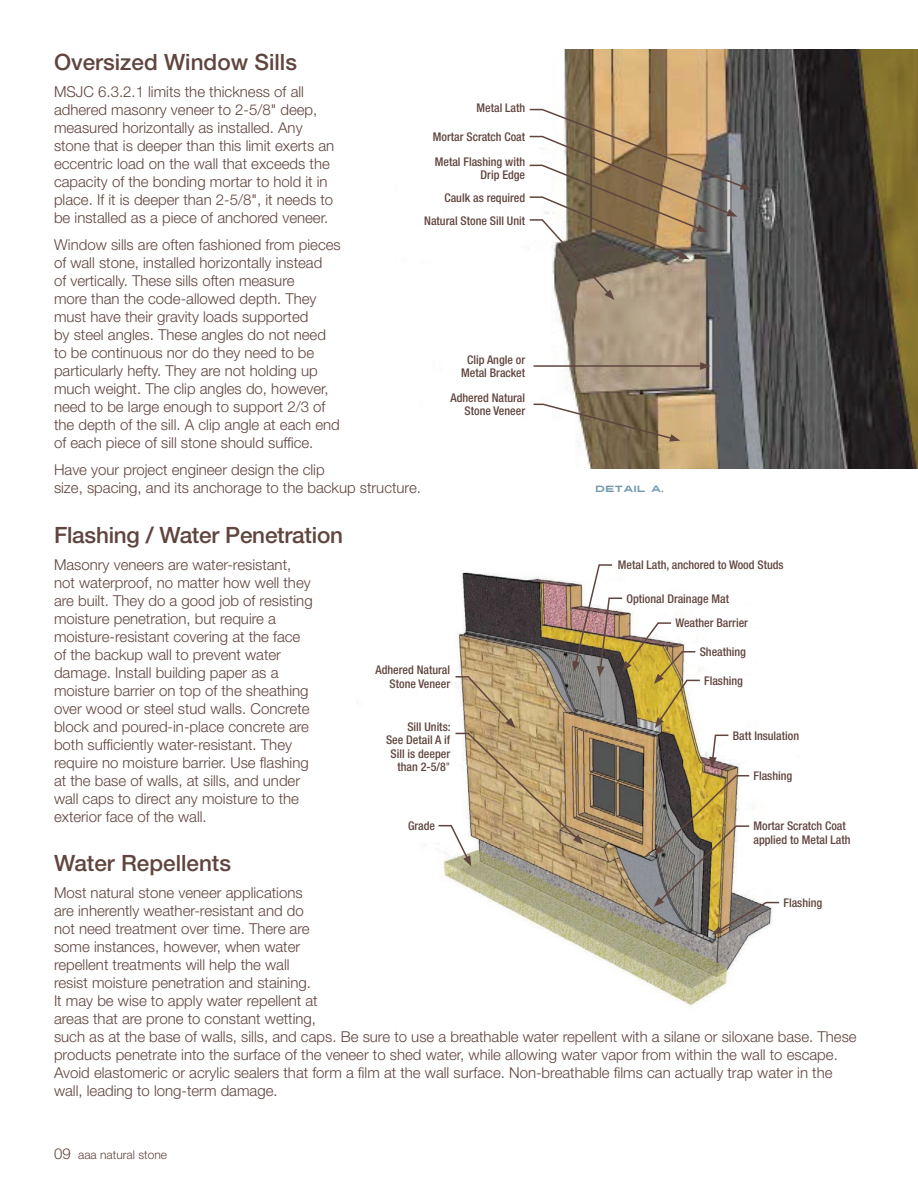
<style>
.page{position:relative;width:918px;height:1188px;background:#fff}
.page>*{position:absolute;margin:0;border:0;box-sizing:border-box;transform-origin:0 0}
.t1{font:500 22.5px "Helvetica Neue LT Std";color:#60453e}
.t2{font:300 15px/18px "Helvetica Neue LT Std";color:#60453e}
.t3{font:500 condensed 12px/13.5px "Helvetica Neue LT Std";color:#60453e;text-align:right}
.t4{font:300 12px "Helvetica Neue LT Std";color:#60453e}
.t5{font:9px "Turnpike";color:#7199b1}
.s1{font-weight:300;font-stretch:normal}
.s2{font-size:15px}
</style>
<div class="page">
<img style="left:425px;top:845px;width:328px;height:160px">
<img style="left:533px;top:49px;width:385px;height:419px">
<svg style="left:528px;top:108px;width:223px;height:192px;background:#9e8e7a"></svg>
<hr style="left:534px;top:365px;width:168px;height:2px;background:#60453e">
<svg style="left:700px;top:362px;width:11px;height:8px"></svg>
<svg style="left:533px;top:403px;width:147px;height:39px"></svg>
<img style="left:437px;top:564px;width:343px;height:371px">
<h1 class="t1" style="left:54px;top:49px;width:245px">Oversized Window Sills</h1>
<p class="t2" style="left:54px;top:82px;width:282px">MSJC 6.3.2.1 limits the thickness of all adhered masonry veneer to 2-5/8" deep, measured horizontally as installed. Any stone that is deeper than this limit exerts an eccentric load on the wall that exceeds the capacity of the bonding mortar to hold it in place. If it is deeper than 2-5/8", it needs to be installed as a piece of anchored veneer.</p>
<p class="t2" style="left:54px;top:235px;width:288px">Window sills are often fashioned from pieces of wall stone, installed horizontally instead<br>of vertically. These sills often measure<br>more than the code-allowed depth. They must have their gravity loads supported<br>by steel angles. These angles do not need to be continuous nor do they need to be particularly hefty. They are not holding up much weight. The clip angles do, however, need to be large enough to support 2/3 of the depth of the sill. A clip angle at each end of each piece of sill stone should suffice.</p>
<p class="t2" style="left:54px;top:460px;width:369px">Have your project engineer design the clip<br>size, spacing, and its anchorage to the backup structure.</p>
<h1 class="t1" style="left:54px;top:521px;width:291px">Flashing / Water Penetration</h1>
<p class="t2" style="left:54px;top:555px;width:260px">Masonry veneers are water-resistant, not waterproof, no matter how well they are built. They do a good job of resisting moisture penetration, but require a moisture-resistant covering at the face of the backup wall to prevent water damage. Install building paper as a moisture barrier on top of the sheathing over wood or steel stud walls. Concrete block and poured-in-place concrete are both sufficiently water-resistant. They require no moisture barrier. Use flashing at the base of walls, at sills, and under wall caps to direct any moisture to the exterior face of the wall.</p>
<h1 class="t1" style="left:54px;top:850px;width:179px">Water Repellents</h1>
<p class="t2" style="left:54px;top:883px;width:804px">Most natural stone veneer applications<br>are inherently weather-resistant and do<br>not need treatment over time. There are<br>some instances, however, when water<br>repellent treatments will help the wall<br>resist moisture penetration and staining.<br>It may be wise to apply water repellent at<br>areas that are prone to constant wetting,<br>such as at the base of walls, sills, and caps. Be sure to use a breathable water repellent with a silane or siloxane base. These products penetrate into the surface of the veneer to shed water, while allowing water vapor from within the wall to escape.<br>Avoid elastomeric or acrylic sealers that form a film at the wall surface. Non-breathable films can actually trap water in the wall, leading to long-term damage.</p>
<p class="t3" style="left:477px;top:101px;width:50px">Metal Lath</p>
<p class="t3" style="left:433px;top:125px;width:94px;line-height:24.3px;text-align:left">Mortar Scratch Coat<br>Metal Flashing with</p>
<p class="t3" style="left:424px;top:163px;width:103px;line-height:22.8px">Drip Edge<br>Caulk as required<br>Natural Stone Sill Unit</p>
<p class="t3" style="left:461px;top:352px;width:65px;text-align:center">Clip Angle or<br>Metal Bracket</p>
<p class="t3" style="left:450px;top:391px;width:76px">Adhered Natural<br>Stone Veneer</p>
<p class="t5" style="left:595px;top:482px;width:70px">Detail A.</p>
<p class="t3" style="left:618px;top:558px;width:167px">Metal Lath, anchored to Wood Studs</p>
<p class="t3" style="left:675px;top:586px;width:74px;line-height:24.9px;text-align:left;text-indent:-49px">Optional Drainage Mat<br>Weather Barrier</p>
<p class="t3" style="left:700px;top:645px;width:48px">Sheathing</p>
<p class="t3" style="left:704px;top:674px;width:40px">Flashing</p>
<p class="t3" style="left:375px;top:663px;width:76px">Adhered Natural<br>Stone Veneer</p>
<p class="t3" style="left:386px;top:720px;width:66px">Sill Units:<br>See Detail A if<br>Sill is deeper than 2-5/8<span class="s1">"</span></p>
<p class="t3" style="left:733px;top:728px;width:68px">Batt Insulation</p>
<p class="t3" style="left:754px;top:769px;width:40px">Flashing</p>
<p class="t3" style="left:754px;top:819px;width:99px;text-align:left">Mortar Scratch Coat applied to Metal Lath</p>
<p class="t3" style="left:408px;top:819px;width:29px">Grade</p>
<p class="t3" style="left:783px;top:896px;width:40px">Flashing</p>
<p class="t4" style="left:54px;top:1148px;width:115px"><span class="s2">09</span> aaa natural stone</p>
</div>
